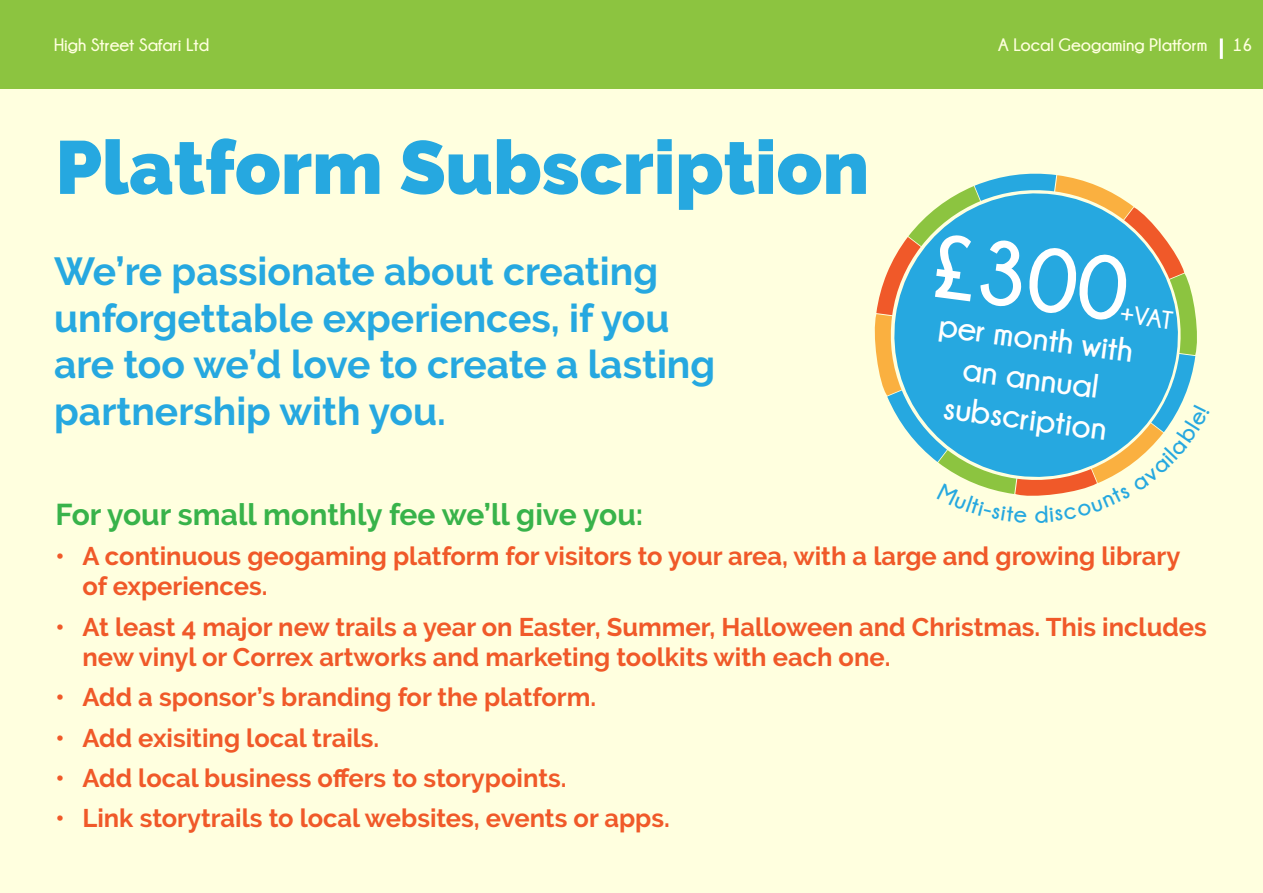
<style>
.page{position:relative;width:1263px;height:893px;background:#fff}
.page>*{position:absolute;margin:0;border:0;box-sizing:border-box;transform-origin:0 0}
.t1{font:700 91.2px "Champagne&Limousines";color:#fff}
.t2{font:900 75px "Raleway";color:#26a8e0}
.t3{font:700 39px/46.8px "Raleway";color:#26a8e0}
.t4{font:700 33.75px/40.5px "Champagne&Limousines";color:#fff;text-align:center}
.t5{font:700 30px "Raleway";color:#38b34a}
.t6{font:700 25.5px/30.6px "Raleway";color:#f05929}
.t7{font:700 25.5px "Champagne&Limousines";color:#fff}
.t8{font:700 18px "Champagne&Limousines";color:#ffffdf}
</style>
<div class="page">
<div style="left:0;top:88px;width:1263px;height:805px;background:#ffffdf"></div>
<div style="left:0;top:0;width:1263px;height:88px;background:#8cc440"></div>
<hr style="left:1220px;top:38px;width:3px;height:21px;background:#fff">
<svg style="left:874px;top:173px;width:323px;height:323px"></svg>
<p class="t8" style="left:54px;top:35px;width:156px">High Street Safari Ltd</p>
<p class="t8" style="left:998px;top:35px;width:211px">A Local Geogaming Platform</p>
<p class="t8" style="left:1232px;top:35px;width:22px">16</p>
<p class="t2" style="left:56px;top:124px;width:815px">Platform Subscription</p>
<p class="t3" style="left:54px;top:248px;width:662px">We’re passionate about creating unforgettable experiences, if you are too we’d love to create a lasting partnership with you.</p>
<p class="t1" style="left:942px;top:215px;width:196px;rotate:8deg">£300</p>
<p class="t4" style="left:941px;top:305px;width:197px;rotate:7deg">per month with an annual subscription</p>
<p class="t7" style="left:1122px;top:300px;width:55px;rotate:7deg">+VAT</p>
<p class="t5" style="left:56px;top:497px;width:589px">For your small monthly fee we’ll give you:</p>
<p class="t6" style="left:83px;top:541px;width:1099px;text-indent:-27px">• A continuous geogaming platform for visitors to your area, with a large and growing library of experiences.</p>
<p class="t6" style="left:83px;top:611px;width:1126px;text-indent:-27px">• At least 4 major new trails a year on Easter, Summer, Halloween and Christmas. This includes new vinyl or Correx artworks and marketing toolkits with each one.</p>
<p class="t6" style="left:56px;top:682px;width:542px">• Add a sponsor’s branding for the platform.</p>
<p class="t6" style="left:56px;top:722px;width:325px">• Add exisiting local trails.</p>
<p class="t6" style="left:56px;top:762px;width:512px">• Add local business offers to storypoints.</p>
<p class="t6" style="left:56px;top:803px;width:616px">• Link storytrails to local websites, events or apps.</p>
</div>
